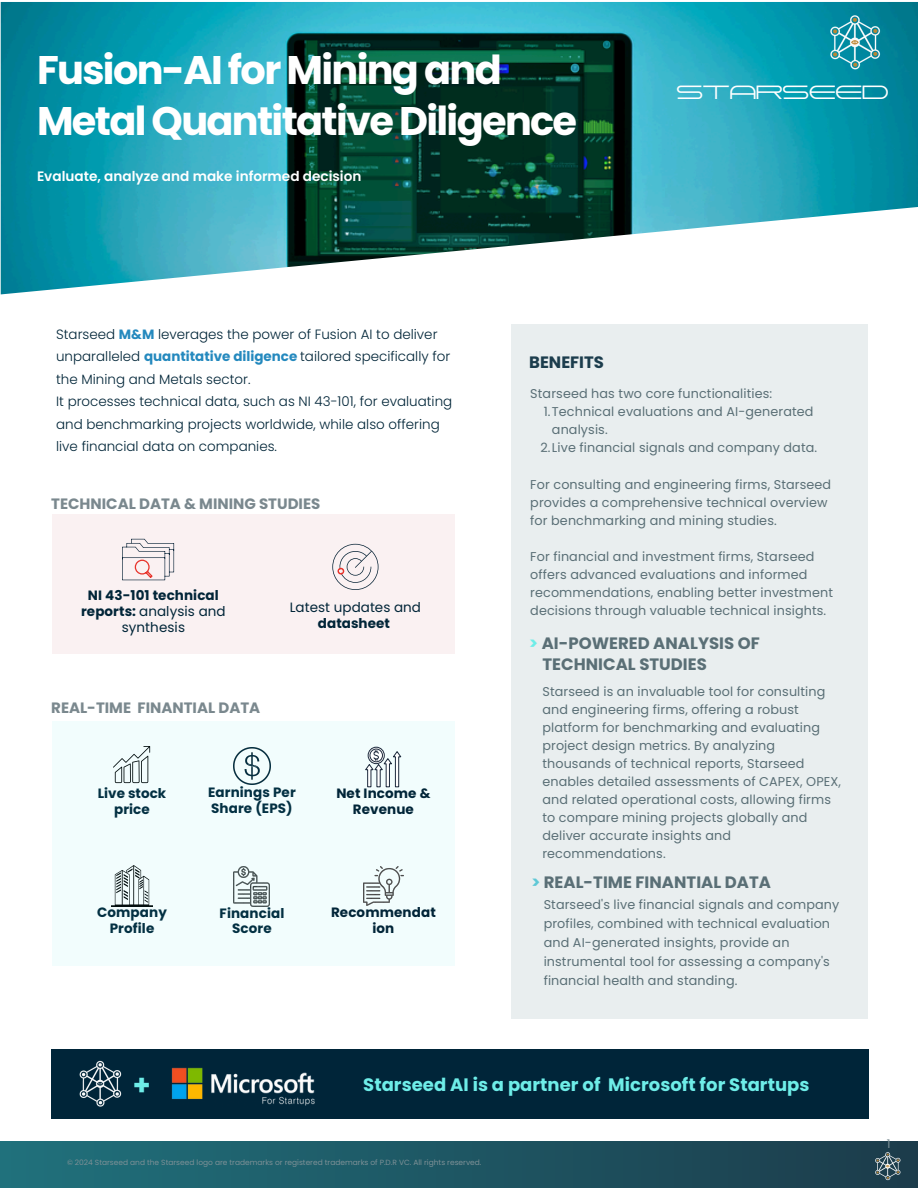
<style>
.page{position:relative;width:918px;height:1188px;background:#fff}
.page>*{position:absolute;margin:0;border:0;box-sizing:border-box;transform-origin:0 0}
.t1{font:700 39.9px/51.8px "Poppins";letter-spacing:-.04em;color:#fff}
.t2{font:700 28.5px "Poppins";color:#6eede8}
.t3{font:19.5px "starseed ai";letter-spacing:-.135em;color:#fff}
.t4{font:700 18px "Poppins";color:#6eede8}
.t5{font:700 16.5px "Poppins";color:#5a6f76}
.t6{font:700 16.5px "Poppins";color:#1c3d4d}
.t7{font:700 15px "Poppins";color:#7a888e}
.t8{font:600 13.65px "Poppins";color:#fff}
.t9{font:300 13.5px/22.4px "Poppins";color:#012538}
.t10{font:700 13.5px/15.8px "Poppins";letter-spacing:.01em;color:#012538;text-align:center}
.t11{font:13.5px/15.8px "Poppins";letter-spacing:.005em;color:#012538;text-align:center}
.t12{font:12.75px/18px "Poppins";letter-spacing:.01em;color:#5a6f76}
.t13{font:12px "Poppins";color:#7d9096}
.t14{font:7.5px "Poppins";color:#7d9096}
.s1{font-weight:700;color:#2489be}
.s2{font-weight:400}
.s3{font-weight:700}
.s4{color:#6eede8}
.s5{color:#5fc8d6}
</style>
<div class="page">
<img style="left:1px;top:2px;width:917px;height:292px">
<img style="left:826px;top:14px;width:54px;height:57px">
<div style="left:512px;top:324px;width:356px;height:694px;background:#e9eeef"></div>
<div style="left:0;top:1141px;width:918px;height:47px;background:linear-gradient(to right,#20717c,#1c3b4a)"></div>
<div style="left:51px;top:1049px;width:817px;height:70px;background:#002539"></div>
<img style="left:79px;top:1060px;width:42px;height:47px">
<img style="left:171px;top:1067px;width:144px;height:39px">
<img style="left:874px;top:1151px;width:27px;height:30px">
<div style="left:53px;top:721px;width:402px;height:244px;background:#f2fdfd"></div>
<div style="left:368px;top:747px;width:17px;height:17px;border:1px solid #1c293c;border-radius:50%"></div>
<div style="left:370px;top:749px;width:13px;height:13px;border:1px solid #1c293c;border-radius:50%"></div>
<svg style="left:365px;top:750px;width:36px;height:37px"></svg>
<img style="left:364px;top:866px;width:39px;height:40px">
<div style="left:53px;top:515px;width:402px;height:139px;background:#faf1f2"></div>
<svg style="left:332px;top:544px;width:47px;height:46px"></svg>
<svg style="left:122px;top:539px;width:52px;height:41px"></svg>
<p class="t1" style="left:37px;top:44px;width:542px">Fusion-AI for Mining and<br>Metal Quantitative Diligence</p>
<p class="t8" style="left:37px;top:167px;width:326px">Evaluate, analyze and make informed decision</p>
<h6 class="t3" style="left:675px;top:79px;width:216px">STARSEED</h6>
<p class="t9" style="left:56px;top:323px;width:398px">Starseed <span class="s1">M&amp;M</span> leverages the power of Fusion AI to deliver unparalleled <span class="s1">quantitative diligence</span> tailored specifically for the Mining and Metals sector.<br>It processes technical data, such as NI 43-101, for evaluating and benchmarking projects worldwide, while also offering live financial data on companies.</p>
<h4 class="t7" style="left:51px;top:493px;width:271px">TECHNICAL DATA &amp; MINING STUDIES</h4>
<h5 class="t10" style="left:81px;top:587px;width:146px">NI 43-101 technical reports: <span class="s2">analysis and synthesis</span></h5>
<h4 class="t7" style="left:51px;top:697px;width:211px">REAL-TIME FINANTIAL DATA</h4>
<p class="t11" style="left:290px;top:599px;width:133px">Latest updates and <span class="s3">datasheet</span></p>
<h2 class="t10" style="left:98px;top:786px;width:70px">Live stock price</h2>
<h6 class="t10" style="left:97px;top:905px;width:71px">Company<br>Profile</h6>
<h5 class="t10" style="left:208px;top:785px;width:89px;text-align:left">Earnings Per<br>Share (EPS)</h5>
<h6 class="t10" style="left:336px;top:786px;width:96px">Net Income &amp;<br>Revenue</h6>
<p class="t10" style="left:220px;top:905px;width:66px">Financial<br>Score</p>
<h6 class="t10" style="left:331px;top:905px;width:106px">Recommendat ion</h6>
<h5 class="t6" style="left:529px;top:351px;width:76px">BENEFITS</h5>
<p class="t12" style="left:530px;top:385px;width:243px">Starseed has two core functionalities:</p>
<p class="t12" style="left:552px;top:403px;width:263px;text-indent:-8px">1.Technical evaluations and AI-generated analysis.</p>
<h6 class="t12" style="left:540px;top:439px;width:278px">2.Live financial signals and company data.</h6>
<h6 class="t12" style="left:530px;top:475px;width:302px">For consulting and engineering firms, Starseed provides a comprehensive technical overview for benchmarking and mining studies.</h6>
<h4 class="t12" style="left:530px;top:547px;width:304px">For financial and investment firms, Starseed offers advanced evaluations and informed recommendations, enabling better investment decisions through valuable technical insights.</h4>
<h4 class="t5" style="left:542px;top:653px;width:166px">TECHNICAL STUDIES</h4>
<h5 class="t5" style="left:529px;top:632px;width:232px"><span class="s4">&gt;</span> AI-POWERED ANALYSIS OF</h5>
<p class="t12" style="left:542px;top:682px;width:300px">Starseed is an invaluable tool for consulting and engineering firms, offering a robust platform for benchmarking and evaluating project design metrics. By analyzing thousands of technical reports, Starseed enables detailed assessments of CAPEX, OPEX, and related operational costs, allowing firms to compare mining projects globally and deliver accurate insights and recommendations.</p>
<h5 class="t5" style="left:531px;top:871px;width:241px"><span class="s5">&gt;</span> REAL-TIME FINANTIAL DATA</h5>
<p class="t12" style="left:544px;top:895px;width:297px;line-height:19px">Starseed's live financial signals and company profiles, combined with technical evaluation and AI-generated insights, provide an instrumental tool for assessing a company's financial health and standing.</p>
<p class="t2" style="left:133px;top:1065px;width:19px">+</p>
<h5 class="t4" style="left:363px;top:1072px;width:448px">Starseed AI is a partner of Microsoft for Startups</h5>
<h4 class="t14" style="left:67px;top:1157px;width:416px">© 2024 Starseed and the Starseed logo are trademarks or registered trademarks of P.D.R VC. All rights reserved.</h4>
<h1 class="t13" style="left:887px;top:1135px;width:5px">1</h1>
</div>
